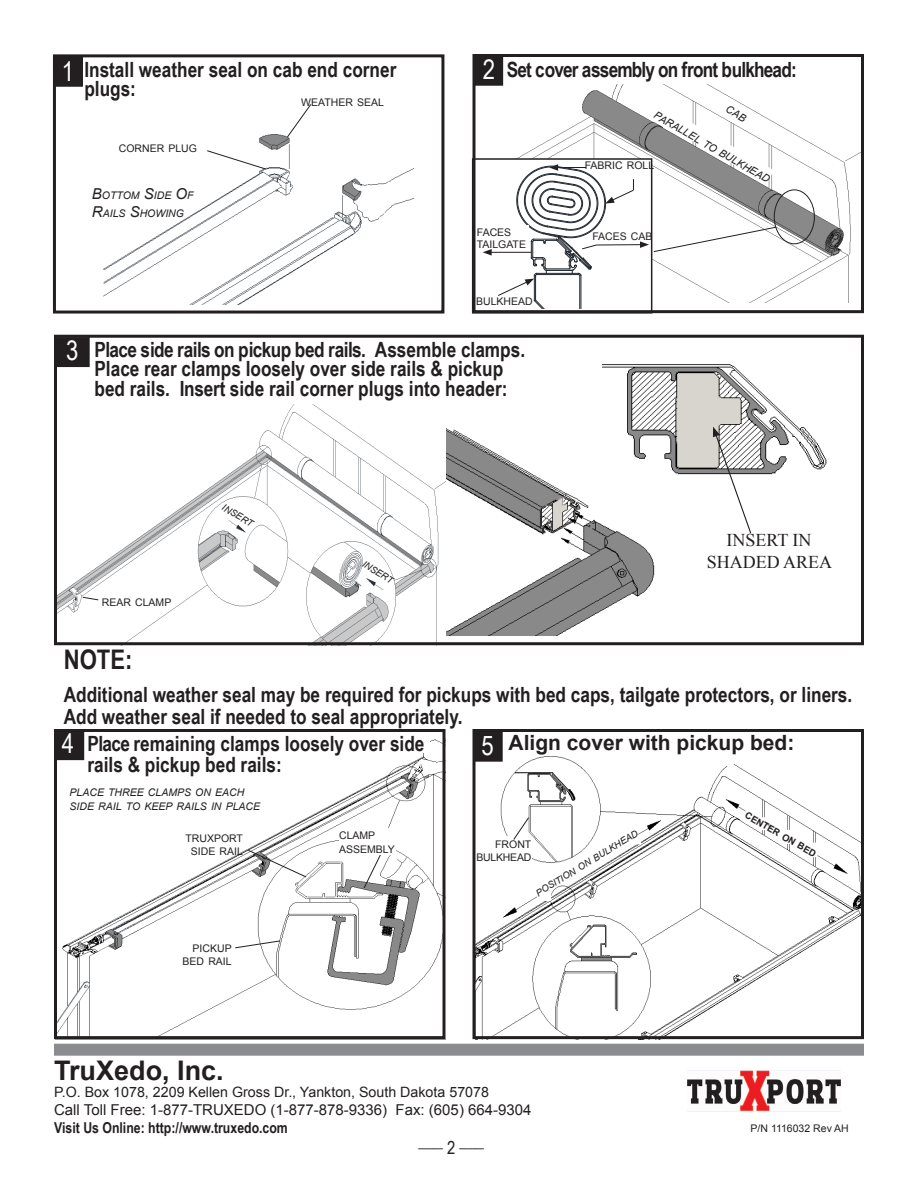
<style>
.page{position:relative;width:918px;height:1188px;background:#fff}
.page>*{position:absolute;margin:0;border:0;box-sizing:border-box;transform-origin:0 0}
.t1{font:700 27px "Arial";color:#231f20}
.Subhead_2{font:27px "Arial Narrow";color:#fff}
.Subhead_2-2{font:700 27px "Arial Narrow";color:#231f20}
.Subhead_2-3{font:700 21px/19.5px "Arial Narrow";color:#231f20}
.Subhead_2-4{font:700 21px "Arial Narrow";letter-spacing:-.04em;color:#231f20}
.Subhead_2-5{font:700 21px "Arial";color:#231f20}
.t2{font:18px "Times New Roman";color:#231f20}
.Subhead_2-6{font:18px "Arial Narrow";color:#231f20}
.Label{font:15px "Arial";color:#231f20}
.Label-2{font:700 15px "Arial Narrow";color:#231f20}
.t3{font:14.25px "Arial";color:#231f20}
.Subhead_2-7{font:italic 10.5px/13.5px "Arial";color:#231f20}
.Label-3{font:10.5px "Arial";color:#231f20}
.Subhead_2-8{font:10.5px/13.5px "Arial";color:#231f20;text-align:center}
.Label-4{font:italic 10.5px/18px "Arial";color:#231f20}
.t4{font:10.5px "Arial";color:#231f20}
.Subhead_2-9{font:10.5px/13.5px "Arial";letter-spacing:-.02em;color:#231f20;text-align:right}
.Subhead_2-10{font:italic 9.45px "Arial";color:#231f20}
.Subhead_2-11{font:700 9.45px "Arial";color:#231f20}
.s1{font-size:15px}
</style>
<div class="page">
<img style="left:476px;top:84px;width:384px;height:218px">
<div style="left:473px;top:159px;width:179px;height:154px;background:#fff"></div>
<div style="left:472px;top:158px;width:180px;height:156px;border:2px solid #231f20"></div>
<img style="left:476px;top:756px;width:384px;height:279px">
<img style="left:446px;top:428px;width:209px;height:208px">
<img style="left:603px;top:364px;width:224px;height:117px">
<img style="left:58px;top:404px;width:388px;height:237px">
<img style="left:58px;top:733px;width:384px;height:302px">
<div style="left:53px;top:54px;width:391px;height:260px;border:3px solid #231f20"></div>
<img style="left:104px;top:104px;width:310px;height:200px">
<div style="left:56px;top:338px;width:33px;height:29px;background:#231f20"></div>
<div style="left:56px;top:731px;width:28px;height:29px;background:#231f20"></div>
<div style="left:474px;top:732px;width:28px;height:29px;background:#231f20"></div>
<div style="left:54px;top:335px;width:810px;height:310px;border:3px solid #231f20"></div>
<svg style="left:248px;top:850px;width:59px;height:27px"></svg>
<svg style="left:235px;top:940px;width:46px;height:8px"></svg>
<svg style="left:364px;top:855px;width:19px;height:33px"></svg>
<div style="left:782px;top:830px;width:8px;height:13px;background:#fff"></div>
<div style="left:761px;top:818px;width:5px;height:12px;background:#fff"></div>
<div style="left:805px;top:843px;width:12px;height:14px;background:#fff"></div>
<div style="left:476px;top:837px;width:55px;height:28px;background:#fff"></div>
<svg style="left:513px;top:817px;width:16px;height:23px"></svg>
<div style="left:54px;top:729px;width:392px;height:310px;border:3px solid #231f20"></div>
<div style="left:472px;top:729px;width:392px;height:310px;border:3px solid #231f20"></div>
<div style="left:177px;top:941px;width:55px;height:27px;background:#fff"></div>
<div style="left:472px;top:54px;width:392px;height:259px;border:3px solid #231f20"></div>
<div style="left:475px;top:56px;width:28px;height:29px;background:#231f20"></div>
<svg style="left:207px;top:150px;width:59px;height:19px"></svg>
<svg style="left:287px;top:104px;width:24px;height:34px"></svg>
<svg style="left:366px;top:562px;width:28px;height:25px"></svg>
<svg style="left:82px;top:597px;width:17px;height:3px"></svg>
<div style="left:54px;top:1044px;width:810px;height:12px;background:#8a8c8f"></div>
<img style="left:687px;top:1070px;width:154px;height:41px">
<div style="left:746px;top:805px;width:15px;height:19px;background:#fff"></div>
<div style="left:538px;top:890px;width:13px;height:10px;background:#fff"></div>
<div style="left:626px;top:835px;width:15px;height:9px;background:#fff"></div>
<div style="left:55px;top:57px;width:27px;height:29px;background:#231f20"></div>
<div style="left:55px;top:57px;width:28px;height:29px;border:1px solid #231f20"></div>
<div style="left:339px;top:828px;width:57px;height:27px;background:#fff"></div>
<hr style="left:597px;top:244px;width:45px;height:1px;background:#231f20">
<svg style="left:640px;top:227px;width:136px;height:25px"></svg>
<div style="left:774px;top:190px;width:41px;height:54px;border:1px solid #231f20;border-radius:50%"></div>
<svg style="left:713px;top:427px;width:39px;height:107px"></svg>
<div style="left:411px;top:740px;width:18px;height:13px;background:#fff"></div>
<div style="left:644px;top:861px;width:53px;height:49px;background:#fff"></div>
<svg style="left:498px;top:164px;width:136px;height:144px"></svg>
<div style="left:477px;top:225px;width:52px;height:24px;background:#fff"></div>
<hr style="left:489px;top:252px;width:42px;height:1px;background:#231f20">
<svg style="left:483px;top:249px;width:9px;height:7px"></svg>
<svg style="left:652px;top:104px;width:122px;height:80px"></svg>
<p class="Subhead_2" style="left:62px;top:51px;width:14px">1</p>
<p class="Subhead_2-3" style="left:84px;top:59px;width:314px">Install weather seal on cab end corner plugs:</p>
<p class="Subhead_2" style="left:483px;top:50px;width:14px">2</p>
<p class="Label-3" style="left:301px;top:96px;width:84px">WEATHER SEAL</p>
<p class="Label-3" style="left:119px;top:142px;width:80px">CORNER PLUG</p>
<p class="Label-4" style="left:92px;top:187px;width:103px"><span class="s1">B</span>OTTOM <span class="s1">S</span>IDE <span class="s1">O</span>F<br><span class="s1">R</span>AILS <span class="s1">S</span>HOWING</p>
<p class="Subhead_2-4" style="left:507px;top:54px;width:291px">Set cover assembly on front bulkhead:</p>
<p class="Subhead_2-7" style="left:658px;top:108px;width:133px;rotate:30deg">PARALLEL TO BULKHEAD</p>
<p class="Label-3" style="left:585px;top:159px;width:71px">FABRIC ROLL</p>
<p class="Label-3" style="left:477px;top:226px;width:36px">FACES</p>
<p class="Label-3" style="left:592px;top:229px;width:62px">FACES CAB</p>
<p class="Label-3" style="left:477px;top:238px;width:51px">TAILGATE</p>
<p class="Subhead_2" style="left:66px;top:331px;width:14px">3</p>
<p class="Label-3" style="left:476px;top:294px;width:58px">BULKHEAD</p>
<p class="Subhead_2-3" style="left:94px;top:338px;width:432px">Place side rails on pickup bed rails. Assemble clamps.<br>Place rear clamps loosely over side rails &amp; pickup bed rails. Insert side rail corner plugs into header:</p>
<p class="Subhead_2-8" style="left:102px;top:596px;width:71px">REAR CLAMP</p>
<p class="Subhead_2-10" style="left:226px;top:501px;width:36px;rotate:31deg">INSERT</p>
<p class="Subhead_2-10" style="left:367px;top:558px;width:36px;rotate:32deg">INSERT</p>
<p class="t2" style="left:726px;top:528px;width:87px">INSERT IN</p>
<p class="t2" style="left:707px;top:550px;width:127px">SHADED AREA</p>
<p class="Subhead_2-2" style="left:64px;top:639px;width:70px">NOTE:</p>
<p class="Subhead_2-3" style="left:64px;top:682px;width:790px;line-height:21.8px">Additional weather seal may be required for pickups with bed caps, tailgate protectors, or liners.<br>Add weather seal if needed to seal appropriately.</p>
<p class="Subhead_2" style="left:62px;top:724px;width:14px">4</p>
<p class="Subhead_2" style="left:482px;top:726px;width:14px">5</p>
<p class="Subhead_2-5" style="left:509px;top:728px;width:287px">Align cover with pickup bed:</p>
<p class="Subhead_2-3" style="left:88px;top:731px;width:338px;line-height:21.8px">Place remaining clamps loosely over side rails &amp; pickup bed rails:</p>
<p class="Subhead_2-7" style="left:70px;top:786px;width:192px">PLACE THREE CLAMPS ON EACH<br>SIDE RAIL TO KEEP RAILS IN PLACE</p>
<p class="Subhead_2-8" style="left:185px;top:831px;width:59px">TRUXPORT<br>SIDE RAIL</p>
<p class="Subhead_2-8" style="left:183px;top:941px;width:51px;text-align:right">PICKUP<br>BED RAIL</p>
<p class="Subhead_2-8" style="left:339px;top:829px;width:57px;text-align:left">CLAMP<br>ASSEMBLY</p>
<p class="Subhead_2-10" style="left:533px;top:888px;width:119px;rotate:-31deg">POSITION ON BULKHEAD</p>
<p class="Subhead_2-9" style="left:476px;top:837px;width:57px">FRONT<br>BULKHEAD</p>
<p class="t1" style="left:54px;top:1052px;width:171px">TruXedo, Inc.</p>
<p class="t3" style="left:54px;top:1083px;width:436px">P.O. Box 1078, 2209 Kellen Gross Dr., Yankton, South Dakota 57078</p>
<p class="Label" style="left:54px;top:1100px;width:479px">Call Toll Free: 1-877-TRUXEDO (1-877-878-9336) Fax: (605) 664-9304</p>
<p class="Label-2" style="left:54px;top:1116px;width:235px">Visit Us Online: http://www.truxedo.com</p>
<p class="Subhead_2-6" style="left:419px;top:1127px;width:67px">___ 2 ___</p>
<p class="Subhead_2-11" style="left:749px;top:809px;width:82px;rotate:30deg">center on bed</p>
<p class="t4" style="left:751px;top:1121px;width:100px">P/N 1116032 Rev AH</p>
</div>
